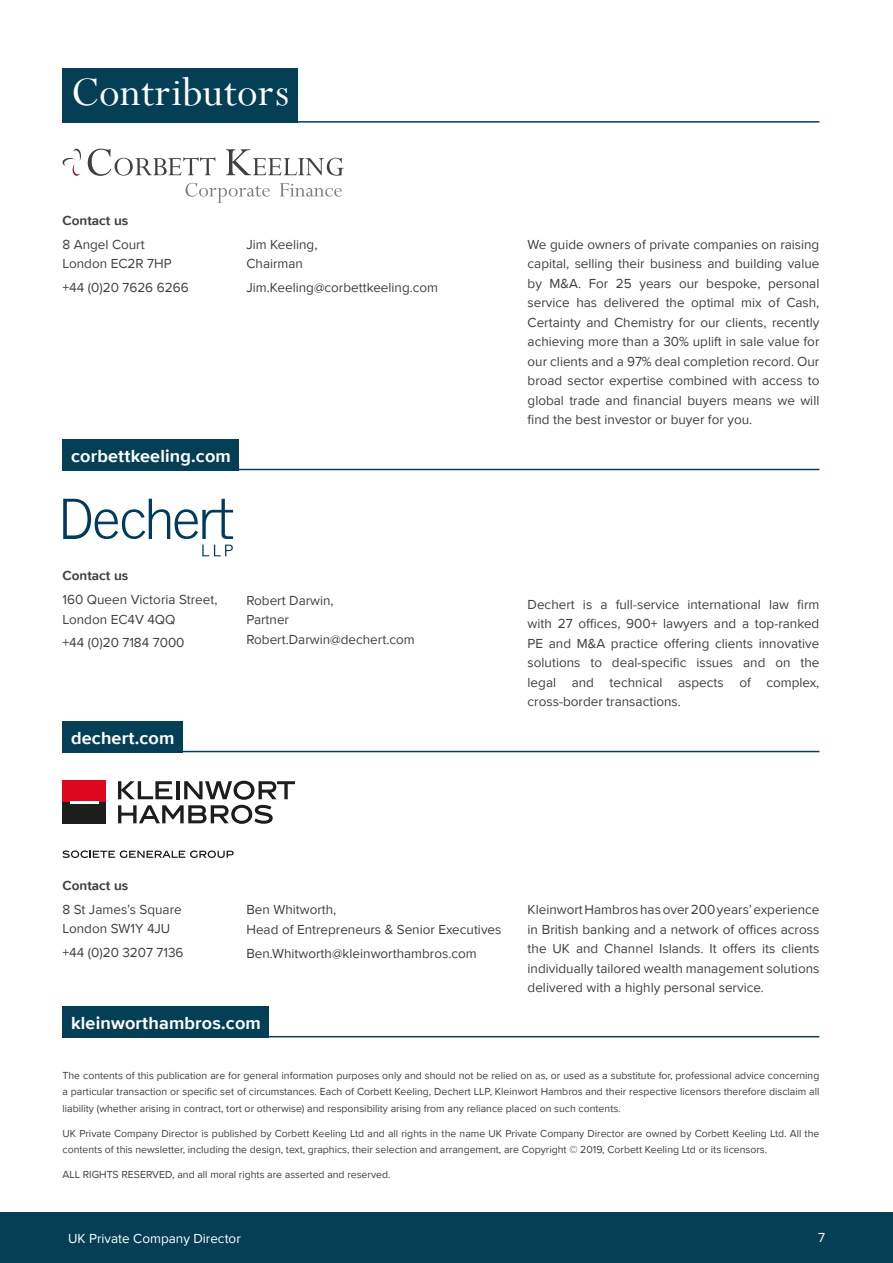
<style>
.page{position:relative;width:893px;height:1263px;background:#fff}
.page>*{position:absolute;margin:0;border:0;box-sizing:border-box;transform-origin:0 0}
.t1{font:45px "Perpetua";letter-spacing:.01em;color:#fff}
.t2{font:700 18px "Proxima Nova";letter-spacing:.01em;color:#fff}
.t3{font:13.5px/19.5px "Proxima Nova";color:#404040}
.t4{font:700 13.5px "Proxima Nova";color:#404040}
.t5{font:13.5px "Proxima Nova";color:#fff}
.t6{font:10.5px/16.5px "Proxima Nova";color:#404040;text-align:justify}
</style>
<div class="page">
<div style="left:0;top:1212px;width:893px;height:51px;background:#043f55"></div>
<hr style="left:63px;top:751px;width:756px;height:1px;background:#043f55">
<div style="left:63px;top:68px;width:235px;height:54px;background:#043f55"></div>
<hr style="left:63px;top:121px;width:756px;height:2px;background:#043f55">
<div style="left:63px;top:439px;width:176px;height:32px;background:#043f55"></div>
<div style="left:63px;top:721px;width:120px;height:32px;background:#043f55"></div>
<hr style="left:63px;top:1036px;width:756px;height:1px;background:#043f55">
<div style="left:63px;top:1006px;width:206px;height:32px;background:#043f55"></div>
<hr style="left:63px;top:469px;width:756px;height:1px;background:#043f55">
<svg style="left:63px;top:149px;width:18px;height:27px"></svg>
<svg style="left:88px;top:149px;width:256px;height:27px"></svg>
<svg style="left:185px;top:183px;width:157px;height:20px"></svg>
<svg style="left:202px;top:545px;width:31px;height:11px"></svg>
<svg style="left:63px;top:499px;width:170px;height:40px"></svg>
<div style="left:63px;top:781px;width:43px;height:21px;background:#df091e"></div>
<div style="left:63px;top:802px;width:43px;height:22px;background:#1d1d1b"></div>
<hr style="left:70px;top:801px;width:28px;height:2px;background:#fff">
<svg style="left:118px;top:781px;width:177px;height:43px"></svg>
<svg style="left:63px;top:850px;width:171px;height:8px"></svg>
<p class="t1" style="left:71px;top:64px;width:220px">Contributors</p>
<p class="t4" style="left:63px;top:210px;width:67px">Contact us</p>
<p class="t3" style="left:63px;top:234px;width:111px">8 Angel Court<br>London EC2R 7HP</p>
<p class="t3" style="left:63px;top:277px;width:128px">+44 (0)20 7626 6266</p>
<p class="t3" style="left:246px;top:234px;width:73px">Jim Keeling,<br>Chairman</p>
<p class="t3" style="left:246px;top:277px;width:193px">Jim.Keeling@corbettkeeling.com</p>
<p class="t2" style="left:71px;top:443px;width:161px">corbettkeeling.com</p>
<p class="t4" style="left:63px;top:566px;width:67px">Contact us</p>
<p class="t3" style="left:63px;top:589px;width:156px">160 Queen Victoria Street,<br>London EC4V 4QQ</p>
<p class="t3" style="left:63px;top:633px;width:124px">+44 (0)20 7184 7000</p>
<p class="t3" style="left:246px;top:590px;width:170px">Robert Darwin,<br>Partner<br>Robert.Darwin@dechert.com</p>
<p class="t2" style="left:71px;top:725px;width:105px">dechert.com</p>
<p class="t3" style="left:528px;top:234px;width:293px;text-align:justify">We guide owners of private companies on raising capital, selling their business and building value by M&amp;A. For 25 years our bespoke, personal service has delivered the optimal mix of Cash, Certainty and Chemistry for our clients, recently achieving more than a 30% uplift in sale value for our clients and a 97% deal completion record. Our broad sector expertise combined with access to global trade and financial buyers means we will find the best investor or buyer for you.</p>
<p class="t3" style="left:528px;top:594px;width:293px;text-align:justify">Dechert is a full-service international law firm with 27 offices, 900+ lawyers and a top-ranked PE and M&amp;A practice offering clients innovative solutions to deal-specific issues and on the legal and technical aspects of complex, cross-border transactions.</p>
<p class="t4" style="left:63px;top:875px;width:67px">Contact us</p>
<p class="t3" style="left:63px;top:899px;width:121px">8 St James’s Square<br>London SW1Y 4JU</p>
<p class="t3" style="left:63px;top:942px;width:123px">+44 (0)20 3207 7136</p>
<p class="t3" style="left:246px;top:899px;width:257px">Ben Whitworth,<br>Head of Entrepreneurs &amp; Senior Executives</p>
<p class="t3" style="left:246px;top:943px;width:232px">Ben.Whitworth@kleinworthambros.com</p>
<p class="t2" style="left:71px;top:1010px;width:191px">kleinworthambros.com</p>
<p class="t3" style="left:528px;top:899px;width:293px;text-align:justify">KleinwortHambroshasover200years’experience in British banking and a network of offices across the UK and Channel Islands. It offers its clients individually tailored wealth management solutions delivered with a highly personal service.</p>
<p class="t6" style="left:63px;top:1066px;width:758px">The contents of this publication are for general information purposes only and should not be relied on as, or used as a substitute for, professional advice concerning a particular transaction or specific set of circumstances. Each of Corbett Keeling, Dechert LLP, Kleinwort Hambros and their respective licensors therefore disclaim all liability (whether arising in contract, tort or otherwise) and responsibility arising from any reliance placed on such contents.</p>
<p class="t6" style="left:63px;top:1124px;width:758px">UK Private Company Director is published by Corbett Keeling Ltd and all rights in the name UK Private Company Director are owned by Corbett Keeling Ltd. All the contents of this newsletter, including the design, text, graphics, their selection and arrangement, are Copyright © 2019, Corbett Keeling Ltd or its licensors.</p>
<p class="t6" style="left:63px;top:1166px;width:330px">ALL RIGHTS RESERVED, and all moral rights are asserted and reserved.</p>
<p class="t5" style="left:68px;top:1228px;width:174px">UK Private Company Director</p>
<p class="t5" style="left:818px;top:1227px;width:8px">7</p>
</div>
